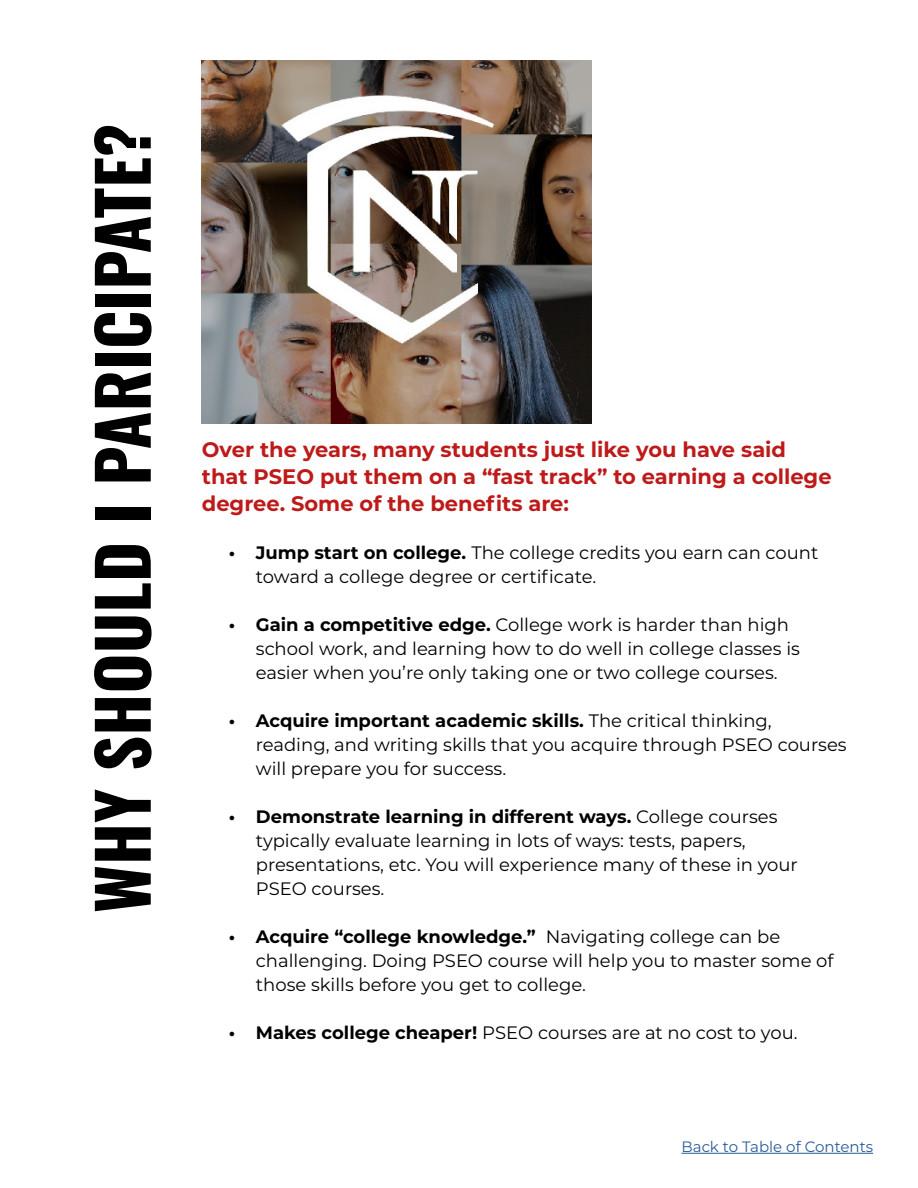
<style>
.page{position:relative;width:918px;height:1188px;background:#fff}
.page>*{position:absolute;margin:0;border:0;box-sizing:border-box;transform-origin:0 0}
.t1{font:700 69px "Oswald";color:#000}
.t2{font:700 21px/27px "Montserrat";color:#be1a1a}
.t3{font:18px/24px "Montserrat";color:#000}
.t4{font:15px "Montserrat";color:#275b9b}
.s1{font-weight:700}
</style>
<div class="page">
<img style="left:202px;top:61px;width:390px;height:362px">
<hr style="left:681px;top:1153px;width:192px;height:1px;background:#275b9b">
<h1 class="t1" style="left:87px;top:913px;width:791px;rotate:-90deg">WHY SHOULD I PARICIPATE?</h1>
<p class="t2" style="left:202px;top:435px;width:631px">Over the years, many students just like you have said that PSEO put them on a “fast track” to earning a college degree. Some of the benefits are:</p>
<p class="t3" style="left:256px;top:540px;width:564px;text-indent:-27px"><span class="s1">• Jump start on college.</span> The college credits you earn can count toward a college degree or certificate.</p>
<p class="t3" style="left:256px;top:612px;width:546px;text-indent:-27px"><span class="s1">• Gain a competitive edge.</span> College work is harder than high school work, and learning how to do well in college classes is easier when you’re only taking one or two college courses.</p>
<p class="t3" style="left:256px;top:708px;width:592px;text-indent:-27px"><span class="s1">• Acquire important academic skills.</span> The critical thinking, reading, and writing skills that you acquire through PSEO courses will prepare you for success.</p>
<p class="t3" style="left:256px;top:804px;width:543px;text-indent:-27px"><span class="s1">• Demonstrate learning in different ways.</span> College courses typically evaluate learning in lots of ways: tests, papers, presentations, etc. You will experience many of these in your PSEO courses.</p>
<p class="t3" style="left:256px;top:924px;width:579px;text-indent:-27px"><span class="s1">• Acquire “college knowledge.”</span> Navigating college can be challenging. Doing PSEO course will help you to master some of those skills before you get to college.</p>
<p class="t3" style="left:229px;top:1020px;width:570px"><span class="s1">• Makes college cheaper!</span> PSEO courses are at no cost to you.</p>
<p class="t4" style="left:681px;top:1136px;width:193px">Back to Table of Contents</p>
</div>
